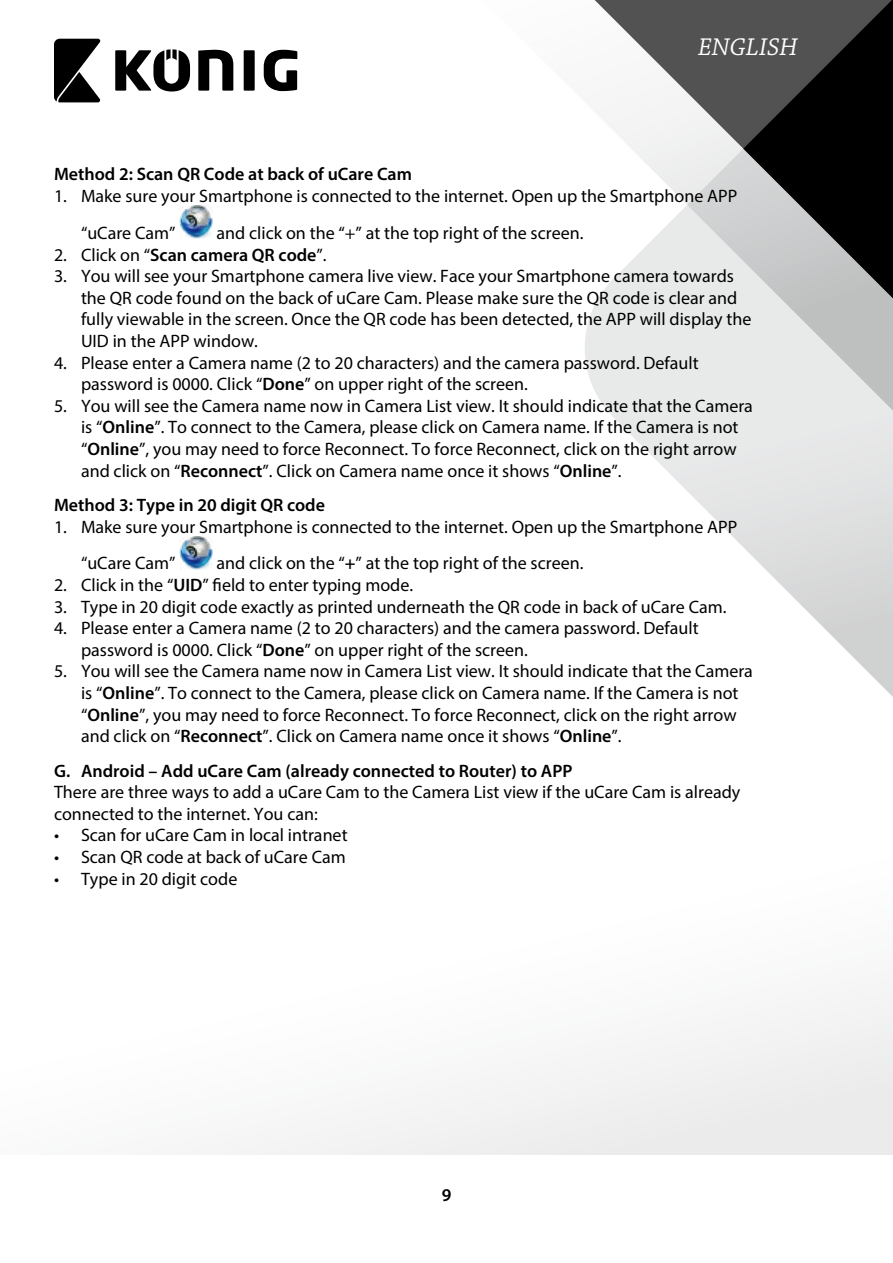
<style>
.page{position:relative;width:893px;height:1263px;background:#fff}
.page>*{position:absolute;margin:0;border:0;box-sizing:border-box;transform-origin:0 0}
.t1{font:italic 25.5px "Chaparral Pro";color:#fff}
.t2{font:18px/21.6px "Myriad Pro";color:#000}
.t3{font:600 18px "Myriad Pro";color:#000}
.s1{font-weight:400}
.s2{font-weight:600}
</style>
<div class="page">
<svg style="left:752px;top:556px;width:141px;height:141px"></svg>
<svg style="left:694px;top:498px;width:199px;height:58px"></svg>
<svg style="left:585px;top:0;width:158px;height:498px;fill:#e8e9e9"></svg>
<svg style="left:743px;top:0;width:150px;height:502px;background:#868686"></svg>
<svg style="left:206px;top:987px;width:687px;height:168px"></svg>
<svg style="left:54px;top:39px;width:46px;height:63px"></svg>
<div style="left:244px;top:50px;width:11px;height:41px;background:#000"></div>
<svg style="left:198px;top:50px;width:35px;height:41px"></svg>
<svg style="left:264px;top:50px;width:33px;height:41px"></svg>
<svg style="left:115px;top:49px;width:75px;height:43px"></svg>
<img style="left:179px;top:206px;width:34px;height:33px">
<img style="left:179px;top:536px;width:34px;height:33px">
<h1 class="t1" style="left:698px;top:33px;width:101px">ENGLISH</h1>
<p class="t3" style="left:54px;top:163px;width:360px">Method 2: Scan QR Code at back of uCare Cam</p>
<p class="t2" style="left:81px;top:177px;width:658px;line-height:36.9px;text-indent:-27px">1. Make sure your Smartphone is connected to the internet. Open up the Smartphone APP “uCare Cam”</p>
<p class="t2" style="left:217px;top:222px;width:368px">and click on the “+” at the top right of the screen.</p>
<p class="t3" style="left:54px;top:243px;width:274px"><span class="s1">2. Click on “</span>Scan camera QR code<span class="s1">”.</span></p>
<p class="t2" style="left:81px;top:265px;width:672px;text-indent:-27px">3. You will see your Smartphone camera live view. Face your Smartphone camera towards the QR code found on the back of uCare Cam. Please make sure the QR code is clear and fully viewable in the screen. Once the QR code has been detected, the APP will display the UID in the APP window.</p>
<p class="t2" style="left:81px;top:351px;width:619px;text-indent:-27px">4. Please enter a Camera name (2 to 20 characters) and the camera password. Default password is 0000. Click “<span class="s2">Done</span>” on upper right of the screen.</p>
<p class="t2" style="left:81px;top:395px;width:673px;text-indent:-27px">5. You will see the Camera name now in Camera List view. It should indicate that the Camera is “<span class="s2">Online</span>”. To connect to the Camera, please click on Camera name. If the Camera is not “<span class="s2">Online</span>”, you may need to force Reconnect. To force Reconnect, click on the right arrow and click on “<span class="s2">Reconnect</span>”. Click on Camera name once it shows “<span class="s2">Online</span>”.</p>
<p class="t3" style="left:54px;top:493px;width:273px">Method 3: Type in 20 digit QR code</p>
<p class="t2" style="left:81px;top:508px;width:658px;line-height:36.9px;text-indent:-27px">1. Make sure your Smartphone is connected to the internet. Open up the Smartphone APP “uCare Cam”</p>
<p class="t2" style="left:217px;top:552px;width:368px">and click on the “<span class="s2">+</span>” at the top right of the screen.</p>
<p class="t2" style="left:54px;top:574px;width:361px">2. Click in the “<span class="s2">UID</span>” field to enter typing mode.</p>
<p class="t2" style="left:54px;top:595px;width:674px">3. Type in 20 digit code exactly as printed underneath the QR code in back of uCare Cam.</p>
<p class="t2" style="left:81px;top:617px;width:619px;text-indent:-27px">4. Please enter a Camera name (2 to 20 characters) and the camera password. Default password is 0000. Click “<span class="s2">Done</span>” on upper right of the screen.</p>
<p class="t2" style="left:81px;top:660px;width:673px;text-indent:-27px">5. You will see the Camera name now in Camera List view. It should indicate that the Camera is “<span class="s2">Online</span>”. To connect to the Camera, please click on Camera name. If the Camera is not “<span class="s2">Online</span>”, you may need to force Reconnect. To force Reconnect, click on the right arrow and click on “<span class="s2">Reconnect</span>”. Click on Camera name once it shows “<span class="s2">Online</span>”.</p>
<p class="t3" style="left:54px;top:759px;width:520px">G. Android – Add uCare Cam (already connected to Router) to APP</p>
<p class="t2" style="left:54px;top:781px;width:688px">There are three ways to add a uCare Cam to the Camera List view if the uCare Cam is already connected to the internet. You can:</p>
<p class="t2" style="left:54px;top:824px;width:295px">• Scan for uCare Cam in local intranet</p>
<p class="t2" style="left:54px;top:846px;width:293px">• Scan QR code at back of uCare Cam</p>
<p class="t2" style="left:54px;top:867px;width:185px">• Type in 20 digit code</p>
<p class="t3" style="left:442px;top:1183px;width:11px">9</p>
</div>
